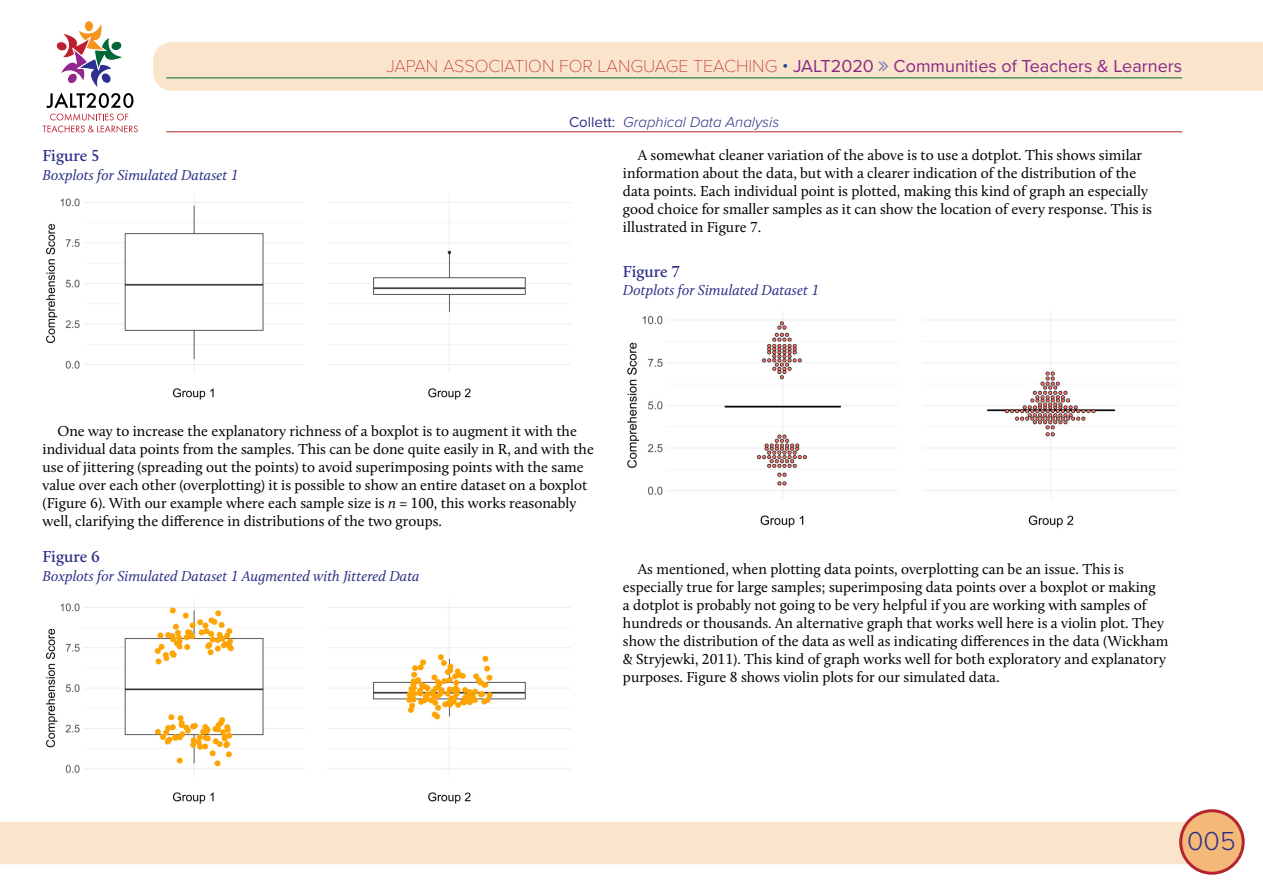
<style>
.page{position:relative;width:1263px;height:893px;background:#fff}
.page>*{position:absolute;margin:0;border:0;box-sizing:border-box;transform-origin:0 0}
.t1{font:300 27px "Proxima Nova";color:#2d3287}
.t2{font:18px "Proxima Nova";color:#892986}
.t3{font:600 16.5px "Calluna";color:#2d3287}
.t4{font:15px/18px "Calluna";color:#000}
.t5{font:italic 15px "Calluna";color:#2d3287}
.t6{font:italic 300 15px "Proxima Nova";color:#2d3287}
.s1{font-family:"Proxima Nova T";font-weight:100;color:#b5232d}
.s2{font-weight:300;color:#24408f}
.s3{font-weight:400;font-style:normal}
.s4{font-style:italic}
</style>
<div class="page">
<div style="left:0;top:822px;width:1190px;height:42px;background:#fbe4cc"></div>
<div style="left:1181px;top:811px;width:62px;height:62px;background:#f4b979;border-radius:50%"></div>
<div style="left:1179px;top:809px;width:66px;height:66px;border:3px solid #b5232d;border-radius:50%"></div>
<div style="left:153px;top:42px;width:1110px;height:49px;background:#fbe4cc"></div>
<hr style="left:166px;top:78px;width:1016px;height:1px;background:#026537">
<hr style="left:166px;top:132px;width:1016px;height:1px;background:#b5232d">
<div style="left:84px;top:20px;width:10px;height:12px;border:1px solid #fff;border-radius:50%"></div>
<svg style="left:43px;top:22px;width:95px;height:111px"></svg>
<img style="left:46px;top:194px;width:525px;height:206px">
<img style="left:627px;top:312px;width:551px;height:216px">
<img style="left:46px;top:599px;width:525px;height:205px">
<svg style="left:879px;top:61px;width:9px;height:10px"></svg>
<p class="t2" style="left:386px;top:52px;width:797px"><span class="s1">JAPAN ASSOCIATION FOR LANGUAGE TEACHING</span> <span class="s2">•</span> JALT2020 Communities of Teachers &amp; Learners</p>
<p class="t3" style="left:43px;top:146px;width:59px">Figure 5</p>
<p class="t5" style="left:43px;top:166px;width:198px">Boxplots for Simulated Dataset 1</p>
<p class="t6" style="left:569px;top:111px;width:212px"><span class="s3">Collett:</span> Graphical Data Analysis</p>
<p class="t4" style="left:623px;top:146px;width:531px;text-indent:15px">A somewhat cleaner variation of the above is to use a dotplot. This shows similar information about the data, but with a clearer indication of the distribution of the data points. Each individual point is plotted, making this kind of graph an especially good choice for smaller samples as it can show the location of every response. This is illustrated in Figure 7.</p>
<p class="t3" style="left:623px;top:261px;width:59px">Figure 7</p>
<p class="t5" style="left:623px;top:281px;width:198px">Dotplots for Simulated Dataset 1</p>
<p class="t4" style="left:43px;top:422px;width:553px;text-indent:15px">One way to increase the explanatory richness of a boxplot is to augment it with the individual data points from the samples. This can be done quite easily in R, and with the use of jittering (spreading out the points) to avoid superimposing points with the same value over each other (overplotting) it is possible to show an entire dataset on a boxplot (Figure 6). With our example where each sample size is <span class="s4">n</span> = 100, this works reasonably well, clarifying the difference in distributions of the two groups.</p>
<p class="t3" style="left:43px;top:546px;width:59px">Figure 6</p>
<p class="t5" style="left:43px;top:567px;width:379px">Boxplots for Simulated Dataset 1 Augmented with Jittered Data</p>
<p class="t4" style="left:623px;top:560px;width:547px;text-indent:15px">As mentioned, when plotting data points, overplotting can be an issue. This is especially true for large samples; superimposing data points over a boxplot or making<br>a dotplot is probably not going to be very helpful if you are working with samples of hundreds or thousands. An alternative graph that works well here is a violin plot. They show the distribution of the data as well as indicating differences in the data (Wickham &amp; Stryjewki, 2011). This kind of graph works well for both exploratory and explanatory purposes. Figure 8 shows violin plots for our simulated data.</p>
<h1 class="t1" style="left:1187px;top:820px;width:50px">005</h1>
</div>
